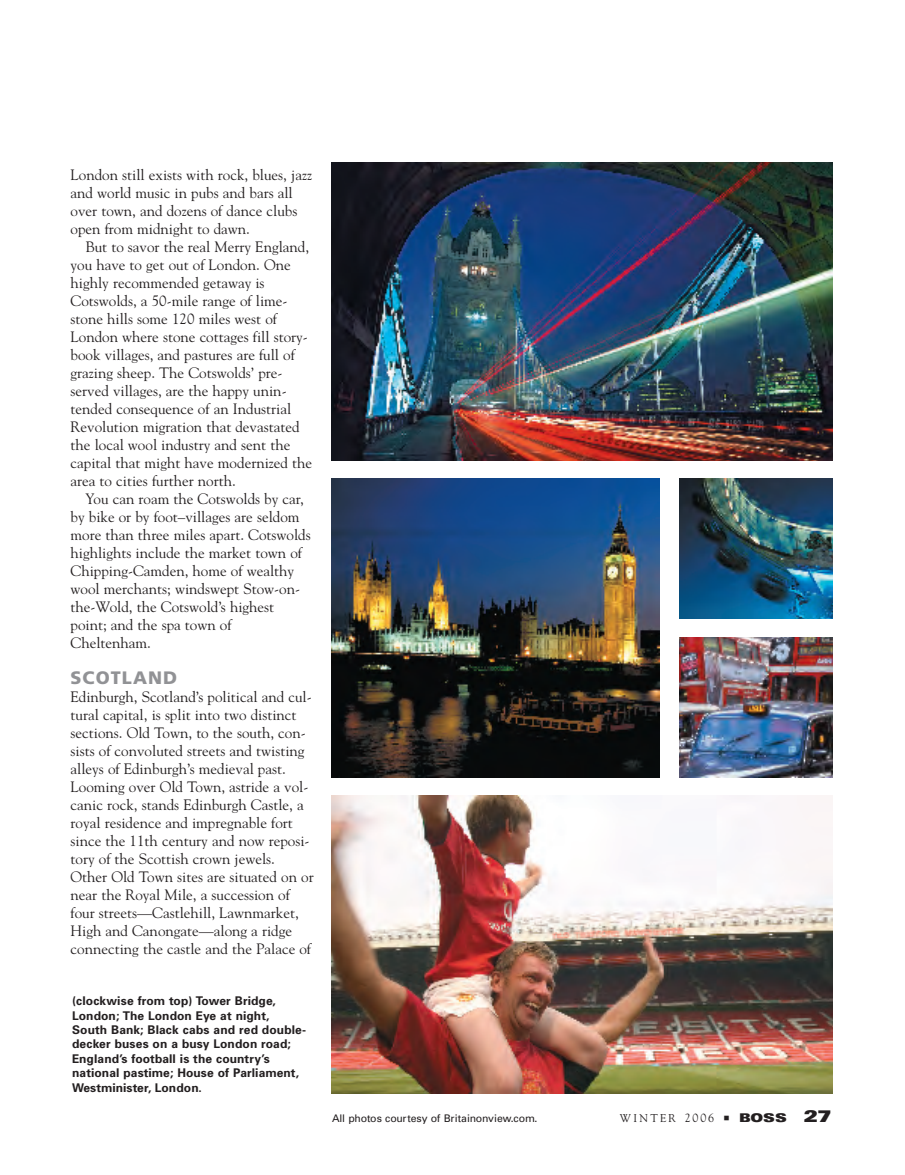
<style>
.page{position:relative;width:905px;height:1175px;background:#fff}
.page>*{position:absolute;margin:0;border:0;box-sizing:border-box;transform-origin:0 0}
.t1{font:900 18px "Frutiger";letter-spacing:.06em;color:#919295}
.t2{font:15px/18px "Goudy";color:#231f20}
.t3{font:700 12px/14.4px "Univers";letter-spacing:.01em;color:#231f20}
.t4{font:900 expanded 12px "Univers";color:#231f20}
.t5{font:11.25px "Goudy";letter-spacing:.2em;color:#231f20}
.t6{font:10.5px "Univers";letter-spacing:-.015em;color:#231f20}
.s1{font-size:12px}
.s2{font-size:16.5px}
</style>
<div class="page">
<img style="left:332px;top:795px;width:500px;height:299px">
<img style="left:332px;top:162px;width:500px;height:298px">
<img style="left:332px;top:479px;width:327px;height:298px">
<img style="left:679px;top:479px;width:153px;height:140px">
<img style="left:679px;top:637px;width:153px;height:140px">
<p class="t2" style="left:71px;top:166px;width:243px">London still exists with rock, blues, jazz and world music in pubs and bars all over town, and dozens of dance clubs open from midnight to dawn.</p>
<p class="t2" style="left:71px;top:238px;width:243px;text-indent:15px">But to savor the real Merry England, you have to get out of London. One highly recommended getaway is Cotswolds, a 50-mile range of lime&shy;stone hills some 120 miles west of London where stone cottages fill story&shy;book villages, and pastures are full of grazing sheep. The Cotswolds’ pre&shy;served villages, are the happy unin&shy;tended consequence of an Industrial Revolution migration that devastated the local wool industry and sent the capital that might have modernized the area to cities further north.</p>
<p class="t2" style="left:71px;top:490px;width:242px;text-indent:15px">You can roam the Cotswolds by car, by bike or by foot–villages are seldom more than three miles apart. Cotswolds highlights include the market town of<br>Chipping-Camden, home of wealthy wool merchants; windswept Stow-on&shy;the-Wold, the Cotswold’s highest point; and the spa town of<br>Cheltenham.</p>
<p class="t1" style="left:71px;top:670px;width:108px">SCOTLAND</p>
<p class="t2" style="left:71px;top:688px;width:244px">Edinburgh, Scotland’s political and cul&shy;tural capital, is split into two distinct sections. Old Town, to the south, con&shy;sists of convoluted streets and twisting alleys of Edinburgh’s medieval past.<br>Looming over Old Town, astride a vol&shy;canic rock, stands Edinburgh Castle, a royal residence and impregnable fort since the 11th century and now reposi&shy;tory of the Scottish crown jewels.<br>Other Old Town sites are situated on or near the Royal Mile, a succession of four streets—Castlehill, Lawnmarket, High and Canongate—along a ridge connecting the castle and the Palace of</p>
<p class="t3" style="left:72px;top:994px;width:235px">(clockwise from top) Tower Bridge, London; The London Eye at night, South Bank; Black cabs and red double&shy;decker buses on a busy London road; England’s football is the country’s national pastime; House of Parliament, Westminister, London.</p>
<p class="t6" style="left:332px;top:1114px;width:207px">All photos courtesy of Britainonview.com.</p>
<p class="t5" style="left:619px;top:1111px;width:96px">WINTER <span class="s1">2006</span></p>
<p class="t4" style="left:739px;top:1113px;width:94px">BOSS <span class="s2">27</span></p>
</div>
